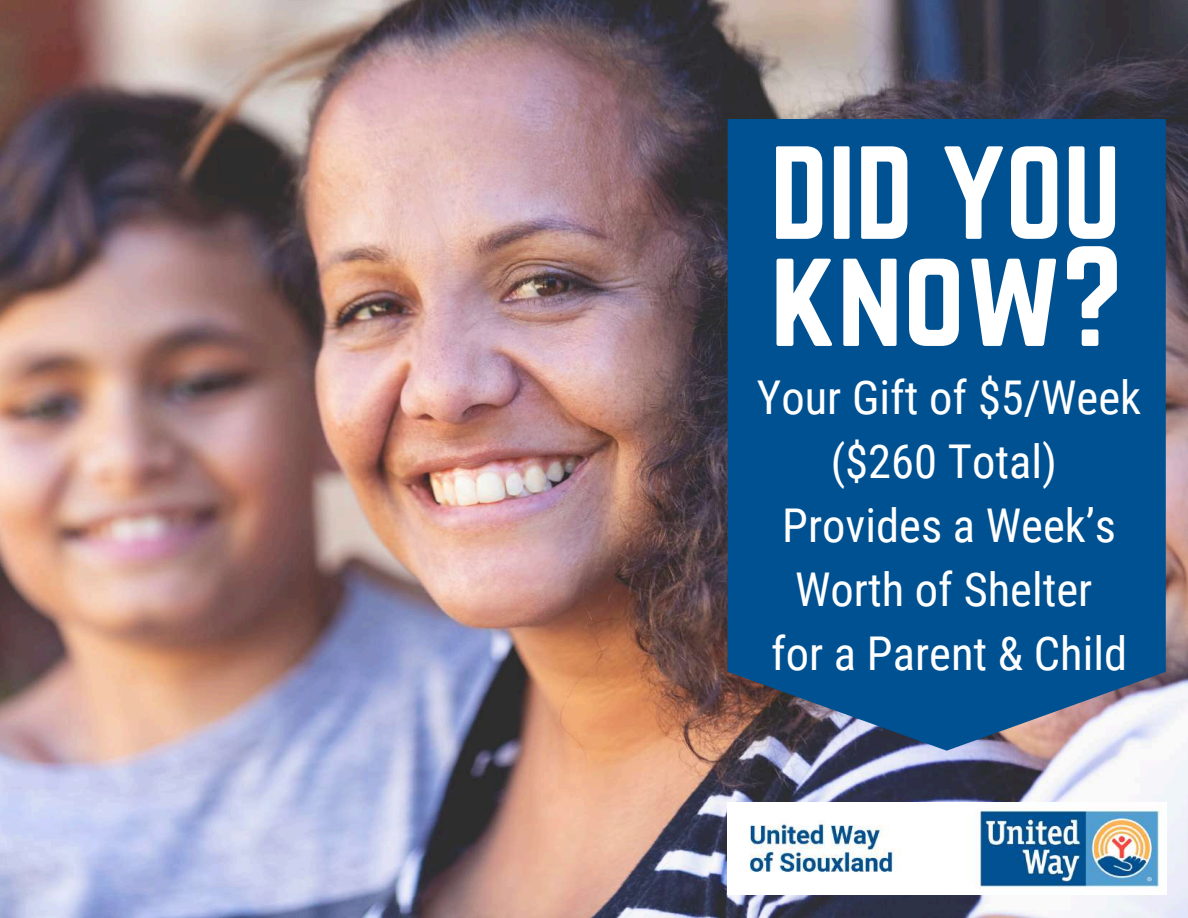
<style>
.page{position:relative;width:1188px;height:918px;background:#fff}
.page>*{position:absolute;margin:0;border:0;box-sizing:border-box;transform-origin:0 0}
.t1{font:124.65px "Norwester";color:#fff}
.t2{font:115.65px "Norwester";color:#fff}
.t3{font:46.5px/64.1px "Roboto Condensed";color:#fff;text-align:center}
</style>
<div class="page">
<img style="left:0;top:0;width:1188px;height:918px">
<div style="left:728px;top:119px;width:438px;height:631px;background:#005191"></div>
<img style="left:728px;top:802px;width:438px;height:93px">
<h2 class="t2" style="left:770px;top:123px;width:352px">DID YOU</h2>
<h1 class="t1" style="left:770px;top:221px;width:354px">know?</h1>
<p class="t3" style="left:757px;top:366px;width:386px">Your Gift of $5/Week ($260 Total)<br>Provides a Week’s<br>Worth of Shelter<br>for a Parent &amp; Child</p>
</div>
